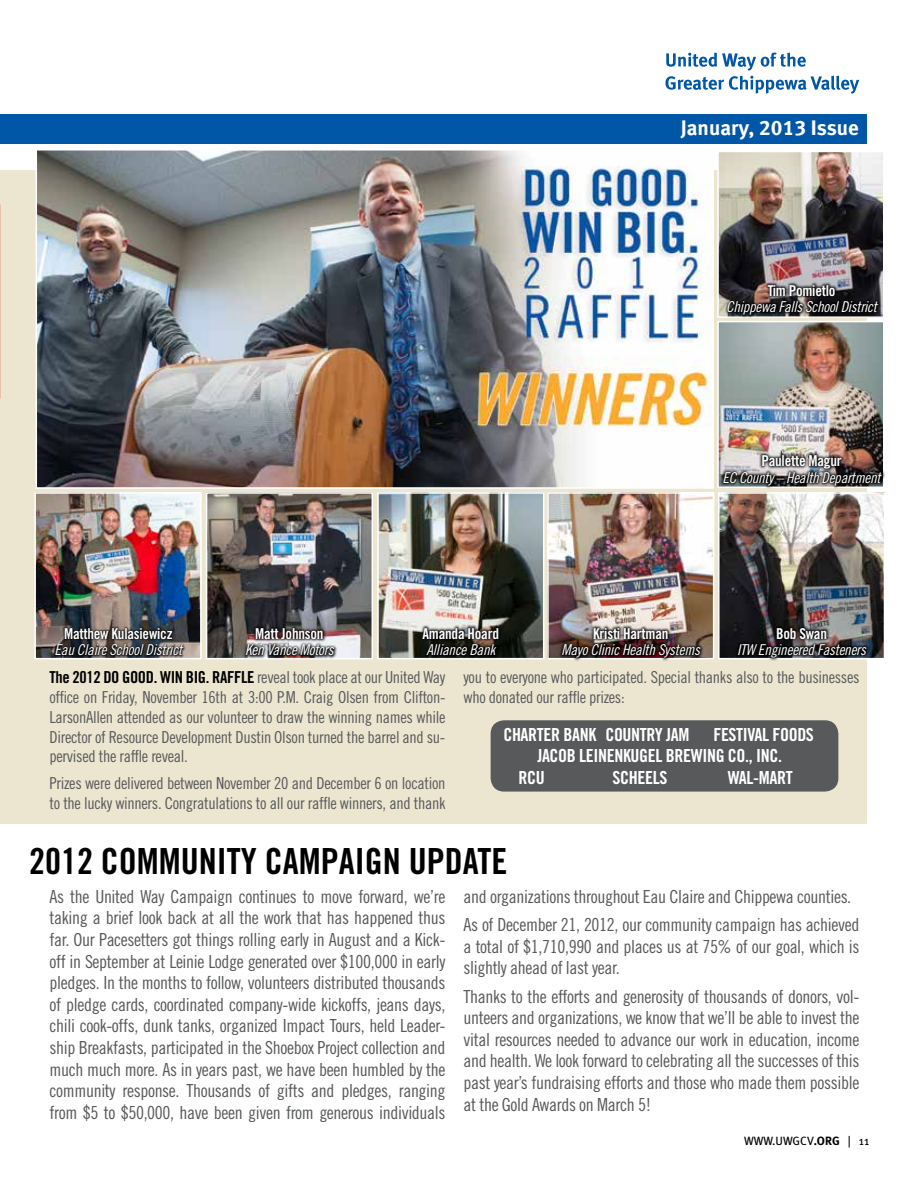
<style>
.page{position:relative;width:918px;height:1188px;background:#fff}
.page>*{position:absolute;margin:0;border:0;box-sizing:border-box;transform-origin:0 0}
.t1{font:36px "Trade Gothic Bold Cond Twenty";color:#000}
.t2{font:21px "Meta Bold LF";color:#fff}
.t3{font:18px/21.6px "Trade Gothic Cond Eighteen";letter-spacing:-.02em;color:#58595b;text-align:justify}
.t4{font:18px "Trade Gothic Bold Cond Twenty";letter-spacing:-.02em;color:#fff}
.t5{font:16.5px/19.8px "Trade Gothic Cond Eighteen";letter-spacing:-.02em;color:#58595b}
.t6{font:15px "Trade Gothic Cond Eighteen Obl";letter-spacing:-.015em;color:#fff}
.t7{font:15px "Trade Gothic Bold Cond Twenty";letter-spacing:-.015em;color:#fff}
.t8{font:12px "Meta";color:#000}
.s1{font-family:"Trade Gothic Bold Cond Twenty";color:#000}
.s2{font-weight:700}
</style>
<div class="page">
<div style="left:0;top:115px;width:866px;height:29px;background:#0056a7"></div>
<svg style="left:665px;top:53px;width:194px;height:41px"></svg>
<div style="left:0;top:170px;width:866px;height:654px;background:#ece6d0"></div>
<img style="left:37px;top:495px;width:162px;height:161px">
<div style="left:34px;top:492px;width:168px;height:167px;border:2px solid #fff"></div>
<img style="left:720px;top:324px;width:162px;height:128px">
<div style="left:717px;top:321px;width:168px;height:167px;border:2px solid #fff"></div>
<img style="left:380px;top:495px;width:161px;height:161px">
<div style="left:377px;top:492px;width:167px;height:167px;border:2px solid #fff"></div>
<img style="left:550px;top:495px;width:161px;height:161px">
<div style="left:547px;top:492px;width:167px;height:167px;border:2px solid #fff"></div>
<img style="left:721px;top:495px;width:161px;height:161px">
<div style="left:718px;top:492px;width:167px;height:167px;border:2px solid #fff"></div>
<img style="left:209px;top:495px;width:161px;height:161px">
<div style="left:206px;top:492px;width:167px;height:167px;border:2px solid #fff"></div>
<img style="left:720px;top:154px;width:162px;height:161px">
<div style="left:717px;top:151px;width:168px;height:167px;border:2px solid #fff"></div>
<img style="left:39px;top:152px;width:672px;height:334px">
<div style="left:36px;top:149px;width:678px;height:340px;border:2px solid #fff"></div>
<div style="left:491px;top:720px;width:347px;height:72px;background:#58595b;border-radius:14px"></div>
<svg style="left:53px;top:625px;width:133px;height:33px;background:#363434"></svg>
<div style="left:242px;top:624px;width:96px;height:35px;background:#000;opacity:.9"></div>
<div style="left:419px;top:625px;width:82px;height:34px;background:#000;opacity:.9"></div>
<div style="left:558px;top:624px;width:146px;height:37px;background:#000;opacity:.9"></div>
<div style="left:735px;top:625px;width:135px;height:36px;background:#000;opacity:.9"></div>
<div style="left:720px;top:452px;width:165px;height:37px;background:#000;opacity:.9"></div>
<div style="left:724px;top:281px;width:157px;height:37px;background:#000;opacity:.9"></div>
<p class="t2" style="left:681px;top:115px;width:179px">January, 2013 Issue</p>
<p class="t7" style="left:768px;top:282px;width:69px">Tim Pomietlo</p>
<p class="t6" style="left:726px;top:298px;width:152px">Chippewa Falls School District</p>
<p class="t7" style="left:64px;top:624px;width:110px">Matthew Kulasiewicz</p>
<p class="t6" style="left:55px;top:641px;width:129px">Eau Claire School District</p>
<p class="t7" style="left:255px;top:624px;width:70px">Matt Johnson</p>
<p class="t6" style="left:245px;top:641px;width:90px">Ken Vance Motors</p>
<p class="t7" style="left:423px;top:624px;width:78px">Amanda Hoard</p>
<p class="t6" style="left:426px;top:641px;width:70px">Alliance Bank</p>
<p class="t7" style="left:761px;top:452px;width:82px">Paulette Magur</p>
<p class="t6" style="left:723px;top:469px;width:160px">EC County – Health Department</p>
<p class="t7" style="left:593px;top:624px;width:77px">Kristi Hartman</p>
<p class="t6" style="left:562px;top:641px;width:140px">Mayo Clinic Health Systems</p>
<p class="t7" style="left:776px;top:624px;width:52px">Bob Swan</p>
<p class="t6" style="left:737px;top:641px;width:130px">ITW Engineered Fasteners</p>
<p class="t5" style="left:49px;top:667px;width:398px;text-align:justify"><span class="s1">The 2012 DO GOOD. WIN BIG. RAFFLE</span> reveal took place at our United Way office on Friday, November 16th at 3:00 P.M. Craig Olsen from Clifton-LarsonAllen attended as our volunteer to draw the winning names while Director of Resource Development Dustin Olson turned the barrel and su&shy;pervised the raffle reveal.</p>
<p class="t5" style="left:49px;top:773px;width:398px">Prizes were delivered between November 20 and December 6 on location to the lucky winners. Congratulations to all our raffle winners, and thank</p>
<p class="t5" style="left:464px;top:667px;width:398px">you to everyone who participated. Special thanks also to the businesses who donated our raffle prizes:</p>
<p class="t4" style="left:503px;top:723px;width:188px">CHARTER BANK COUNTRY JAM</p>
<p class="t4" style="left:713px;top:723px;width:102px">FESTIVAL FOODS</p>
<p class="t4" style="left:537px;top:745px;width:246px">JACOB LEINENKUGEL BREWING CO., INC.</p>
<p class="t4" style="left:519px;top:767px;width:28px">RCU</p>
<p class="t4" style="left:613px;top:767px;width:56px">SCHEELS</p>
<p class="t4" style="left:728px;top:767px;width:66px">WAL-MART</p>
<h1 class="t1" style="left:29px;top:839px;width:480px">2012 COMMUNITY CAMPAIGN UPDATE</h1>
<p class="t3" style="left:49px;top:885px;width:398px">As the United Way Campaign continues to move forward, we’re taking a brief look back at all the work that has happened thus far. Our Pacesetters got things rolling early in August and a Kick&shy;off in September at Leinie Lodge generated over $100,000 in early pledges. In the months to follow, volunteers distributed thousands of pledge cards, coordinated company-wide kickoffs, jeans days, chili cook-offs, dunk tanks, organized Impact Tours, held Leader&shy;ship Breakfasts, participated in the Shoebox Project collection and much much more. As in years past, we have been humbled by the community response. Thousands of gifts and pledges, ranging from $5 to $50,000, have been given from generous individuals</p>
<p class="t3" style="left:463px;top:882px;width:397px;line-height:28.3px">and organizations throughout Eau Claire and Chippewa counties.<br>As of December 21, 2012, our community campaign has achieved</p>
<p class="t3" style="left:463px;top:935px;width:398px">a total of $1,710,990 and places us at 75% of our goal, which is slightly ahead of last year.</p>
<p class="t3" style="left:463px;top:985px;width:398px">Thanks to the efforts and generosity of thousands of donors, vol&shy;unteers and organizations, we know that we’ll be able to invest the vital resources needed to advance our work in education, income and health. We look forward to celebrating all the successes of this past year’s fundraising efforts and those who made them possible at the Gold Awards on March 5!</p>
<p class="t8" style="left:744px;top:1134px;width:127px">WWW.UWGCV<span class="s2">.ORG</span> | 11</p>
</div>
